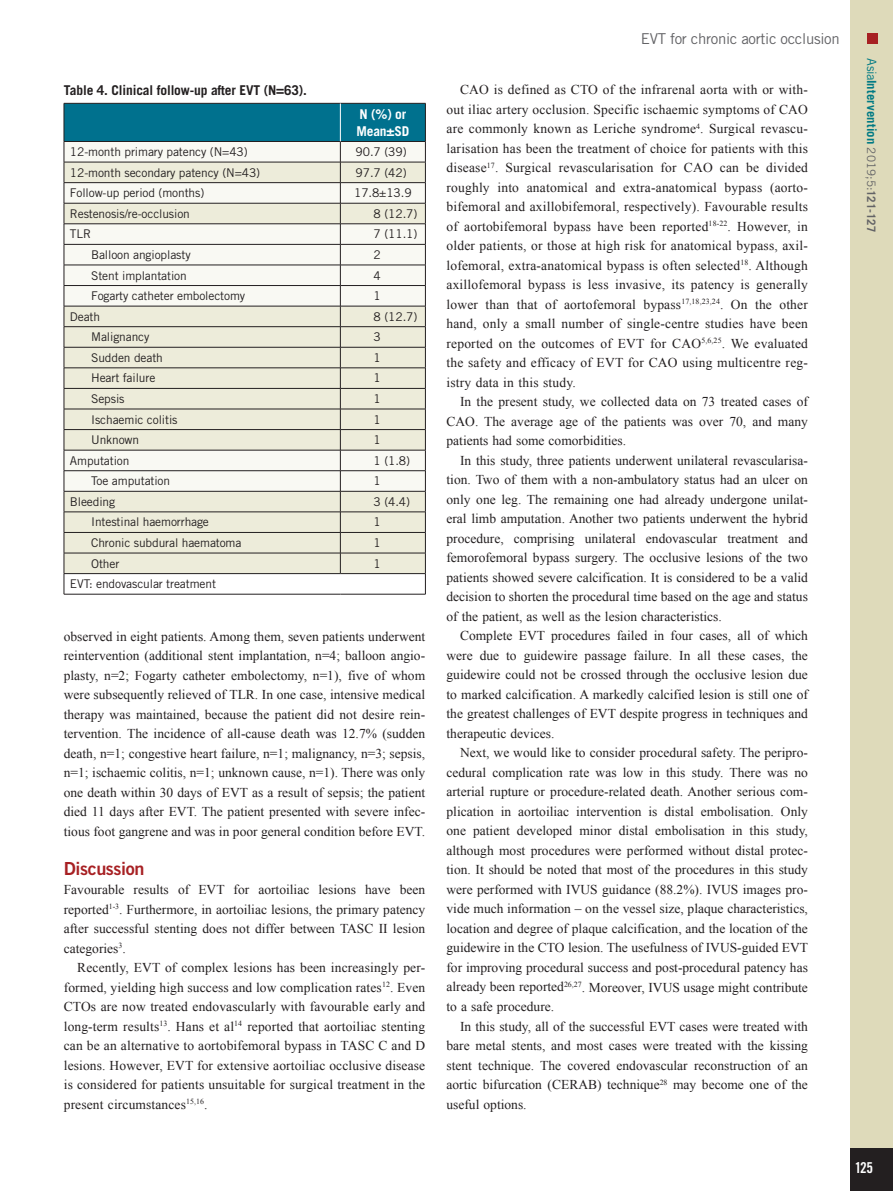
<style>
.page{position:relative;width:893px;height:1191px;background:#fff}
.page>*{position:absolute;margin:0;border:0;box-sizing:border-box;transform-origin:0 0}
.intertitre1{font:18px "Trade Gothic LT Std Bd 2";letter-spacing:-.02em;color:#a72023}
.t1{font:15px "Trade Gothic LT Std";letter-spacing:-.02em;color:#636366}
.t2{font:15px "Trade Gothic LT Std Bd Cn 20";color:#fff}
.text_paragraph{font:13.5px/19.5px "Times New Roman";color:#231f20;text-align:justify}
.text_1er_paragraph{font:13.5px/19.5px "Times New Roman";color:#231f20;text-align:justify}
.tablo_titre{font:700 13.5px "Trade Gothic LT Std";letter-spacing:-.01em;color:#231f20}
.tablo_tetiere{font:700 13.5px/16.5px "Trade Gothic LT Std";letter-spacing:-.01em;color:#fff}
.t3{font:700 12.75px "Trade Gothic LT Std";letter-spacing:.005em;color:#007a84}
.tablo_texte{font:12px "Trade Gothic LT Std";letter-spacing:-.01em;color:#231f20}
.s1{font-weight:400}
.s2{font-weight:400;font-size:11.7px;color:#636366}
.s3{font-size:11.7px;color:#636366}
</style>
<div class="page">
<div style="left:850px;top:0;width:43px;height:1191px;background:#dedaba"></div>
<div style="left:850px;top:1148px;width:43px;height:43px;background:#231f20"></div>
<div style="left:867px;top:34px;width:11px;height:10px;background:#a72023"></div>
<svg style="left:64px;top:103px;width:362px;height:492px"></svg>
<p class="tablo_titre" style="left:64px;top:82px;width:244px">Table 4. Clinical follow-up after EVT (N=63).</p>
<p class="tablo_tetiere" style="left:356px;top:106px;width:55px">N (%) or<br>Mean±SD</p>
<p class="tablo_texte" style="left:70px;top:145px;width:179px">12-month primary patency (N=43)</p>
<p class="tablo_texte" style="left:356px;top:145px;width:53px">90.7 (39)</p>
<p class="tablo_texte" style="left:70px;top:165px;width:192px">12-month secondary patency (N=43)</p>
<p class="tablo_texte" style="left:356px;top:165px;width:53px">97.7 (42)</p>
<p class="tablo_texte" style="left:70px;top:186px;width:136px">Follow-up period (months)</p>
<p class="tablo_texte" style="left:354px;top:186px;width:59px">17.8±13.9</p>
<p class="tablo_texte" style="left:70px;top:206px;width:122px">Restenosis/re-occlusion</p>
<p class="tablo_texte" style="left:374px;top:206px;width:45px">8 (12.7)</p>
<p class="tablo_texte" style="left:70px;top:227px;width:23px">TLR</p>
<p class="tablo_texte" style="left:374px;top:227px;width:45px">7 (11.1)</p>
<p class="tablo_texte" style="left:91px;top:247px;width:101px">Balloon angioplasty</p>
<p class="tablo_texte" style="left:373px;top:247px;width:9px">2</p>
<p class="tablo_texte" style="left:91px;top:268px;width:97px">Stent implantation</p>
<p class="tablo_texte" style="left:373px;top:268px;width:9px">4</p>
<p class="tablo_texte" style="left:91px;top:289px;width:156px">Fogarty catheter embolectomy</p>
<p class="tablo_texte" style="left:373px;top:289px;width:9px">1</p>
<p class="tablo_texte" style="left:70px;top:309px;width:32px">Death</p>
<p class="tablo_texte" style="left:374px;top:309px;width:45px">8 (12.7)</p>
<p class="tablo_texte" style="left:91px;top:330px;width:60px">Malignancy</p>
<p class="tablo_texte" style="left:373px;top:330px;width:9px">3</p>
<p class="tablo_texte" style="left:91px;top:350px;width:73px">Sudden death</p>
<p class="tablo_texte" style="left:373px;top:350px;width:9px">1</p>
<p class="tablo_texte" style="left:91px;top:371px;width:66px">Heart failure</p>
<p class="tablo_texte" style="left:373px;top:371px;width:9px">1</p>
<p class="tablo_texte" style="left:91px;top:391px;width:35px">Sepsis</p>
<p class="tablo_texte" style="left:373px;top:391px;width:9px">1</p>
<p class="tablo_texte" style="left:91px;top:412px;width:88px">Ischaemic colitis</p>
<p class="tablo_texte" style="left:373px;top:412px;width:9px">1</p>
<p class="tablo_texte" style="left:91px;top:432px;width:49px">Unknown</p>
<p class="tablo_texte" style="left:373px;top:432px;width:9px">1</p>
<p class="tablo_texte" style="left:70px;top:453px;width:61px">Amputation</p>
<p class="tablo_texte" style="left:374px;top:453px;width:38px">1 (1.8)</p>
<p class="tablo_texte" style="left:91px;top:474px;width:81px">Toe amputation</p>
<p class="tablo_texte" style="left:373px;top:474px;width:9px">1</p>
<p class="tablo_texte" style="left:70px;top:494px;width:47px">Bleeding</p>
<p class="tablo_texte" style="left:374px;top:494px;width:38px">3 (4.4)</p>
<p class="tablo_texte" style="left:91px;top:515px;width:119px">Intestinal haemorrhage</p>
<p class="tablo_texte" style="left:373px;top:515px;width:9px">1</p>
<p class="tablo_texte" style="left:91px;top:535px;width:152px">Chronic subdural haematoma</p>
<p class="tablo_texte" style="left:373px;top:535px;width:9px">1</p>
<p class="tablo_texte" style="left:91px;top:556px;width:30px">Other</p>
<p class="tablo_texte" style="left:373px;top:556px;width:9px">1</p>
<p class="tablo_texte" style="left:70px;top:576px;width:148px">EVT: endovascular treatment</p>
<p class="text_1er_paragraph" style="left:64px;top:626px;width:363px">observed in eight patients. Among them, seven patients underwent reintervention (additional stent implantation, n=4; balloon angio&shy;plasty, n=2; Fogarty catheter embolectomy, n=1), five of whom were subsequently relieved of TLR. In one case, intensive medical therapy was maintained, because the patient did not desire rein&shy;tervention. The incidence of all-cause death was 12.7% (sudden death, n=1; congestive heart failure, n=1; malignancy, n=3; sepsis, n=1; ischaemic colitis, n=1; unknown cause, n=1). There was only one death within 30 days of EVT as a result of sepsis; the patient died 11 days after EVT. The patient presented with severe infec&shy;tious foot gangrene and was in poor general condition before EVT.</p>
<p class="intertitre1" style="left:64px;top:857px;width:82px">Discussion</p>
<p class="text_1er_paragraph" style="left:64px;top:879px;width:363px">Favourable results of EVT for aortoiliac lesions have been reported<sup>1-3</sup>. Furthermore, in aortoiliac lesions, the primary patency after successful stenting does not differ between TASC II lesion categories<sup>3</sup>.</p>
<p class="text_paragraph" style="left:64px;top:957px;width:363px;text-indent:14px">Recently, EVT of complex lesions has been increasingly per&shy;formed, yielding high success and low complication rates<sup>12</sup>. Even CTOs are now treated endovascularly with favourable early and long-term results<sup>13</sup>. Hans et al<sup>14</sup> reported that aortoiliac stenting can be an alternative to aortobifemoral bypass in TASC C and D lesions. However, EVT for extensive aortoiliac occlusive disease is considered for patients unsuitable for surgical treatment in the present circumstances<sup>15,16</sup>.</p>
<p class="t1" style="left:641px;top:30px;width:201px">EVT for chronic aortic occlusion</p>
<p class="text_paragraph" style="left:446px;top:80px;width:363px;text-indent:14px">CAO is defined as CTO of the infrarenal aorta with or with&shy;out iliac artery occlusion. Specific ischaemic symptoms of CAO are commonly known as Leriche syndrome<sup>4</sup>. Surgical revascu&shy;larisation has been the treatment of choice for patients with this disease<sup>17</sup>. Surgical revascularisation for CAO can be divided roughly into anatomical and extra-anatomical bypass (aorto&shy;bifemoral and axillobifemoral, respectively). Favourable results of aortobifemoral bypass have been reported<sup>18-22</sup>. However, in older patients, or those at high risk for anatomical bypass, axil&shy;lofemoral, extra-anatomical bypass is often selected<sup>18</sup>. Although axillofemoral bypass is less invasive, its patency is generally lower than that of aortofemoral bypass<sup>17,18,23,24</sup>. On the other hand, only a small number of single-centre studies have been reported on the outcomes of EVT for CAO<sup>5,6,25</sup>. We evaluated the safety and efficacy of EVT for CAO using multicentre reg&shy;istry data in this study.</p>
<p class="text_paragraph" style="left:446px;top:392px;width:363px;text-indent:14px">In the present study, we collected data on 73 treated cases of CAO. The average age of the patients was over 70, and many patients had some comorbidities.</p>
<p class="text_paragraph" style="left:446px;top:450px;width:363px;text-indent:14px">In this study, three patients underwent unilateral revascularisa&shy;tion. Two of them with a non-ambulatory status had an ulcer on only one leg. The remaining one had already undergone unilat&shy;eral limb amputation. Another two patients underwent the hybrid procedure, comprising unilateral endovascular treatment and femorofemoral bypass surgery. The occlusive lesions of the two patients showed severe calcification. It is considered to be a valid decision to shorten the procedural time based on the age and status of the patient, as well as the lesion characteristics.</p>
<p class="text_paragraph" style="left:446px;top:626px;width:363px;text-indent:14px">Complete EVT procedures failed in four cases, all of which were due to guidewire passage failure. In all these cases, the guidewire could not be crossed through the occlusive lesion due to marked calcification. A markedly calcified lesion is still one of the greatest challenges of EVT despite progress in techniques and therapeutic devices.</p>
<p class="text_paragraph" style="left:446px;top:743px;width:363px;text-indent:14px">Next, we would like to consider procedural safety. The peripro&shy;cedural complication rate was low in this study. There was no arterial rupture or procedure-related death. Another serious com&shy;plication in aortoiliac intervention is distal embolisation. Only one patient developed minor distal embolisation in this study, although most procedures were performed without distal protec&shy;tion. It should be noted that most of the procedures in this study were performed with IVUS guidance (88.2%). IVUS images pro&shy;vide much information – on the vessel size, plaque characteristics, location and degree of plaque calcification, and the location of the guidewire in the CTO lesion. The usefulness of IVUS-guided EVT for improving procedural success and post-procedural patency has already been reported<sup>26,27</sup>. Moreover, IVUS usage might contribute to a safe procedure.</p>
<p class="text_paragraph" style="left:446px;top:1016px;width:363px;text-indent:14px">In this study, all of the successful EVT cases were treated with bare metal stents, and most cases were treated with the kissing stent technique. The covered endovascular reconstruction of an aortic bifurcation (CERAB) technique<sup>28</sup> may become one of the useful options.</p>
<p class="t3" style="left:879px;top:58px;width:176px;rotate:90deg"><span class="s1">Asia</span>Intervention <span class="s2">2019;5:</span><span class="s3">121-127</span></p>
<p class="t2" style="left:855px;top:1158px;width:20px">125</p>
</div>
